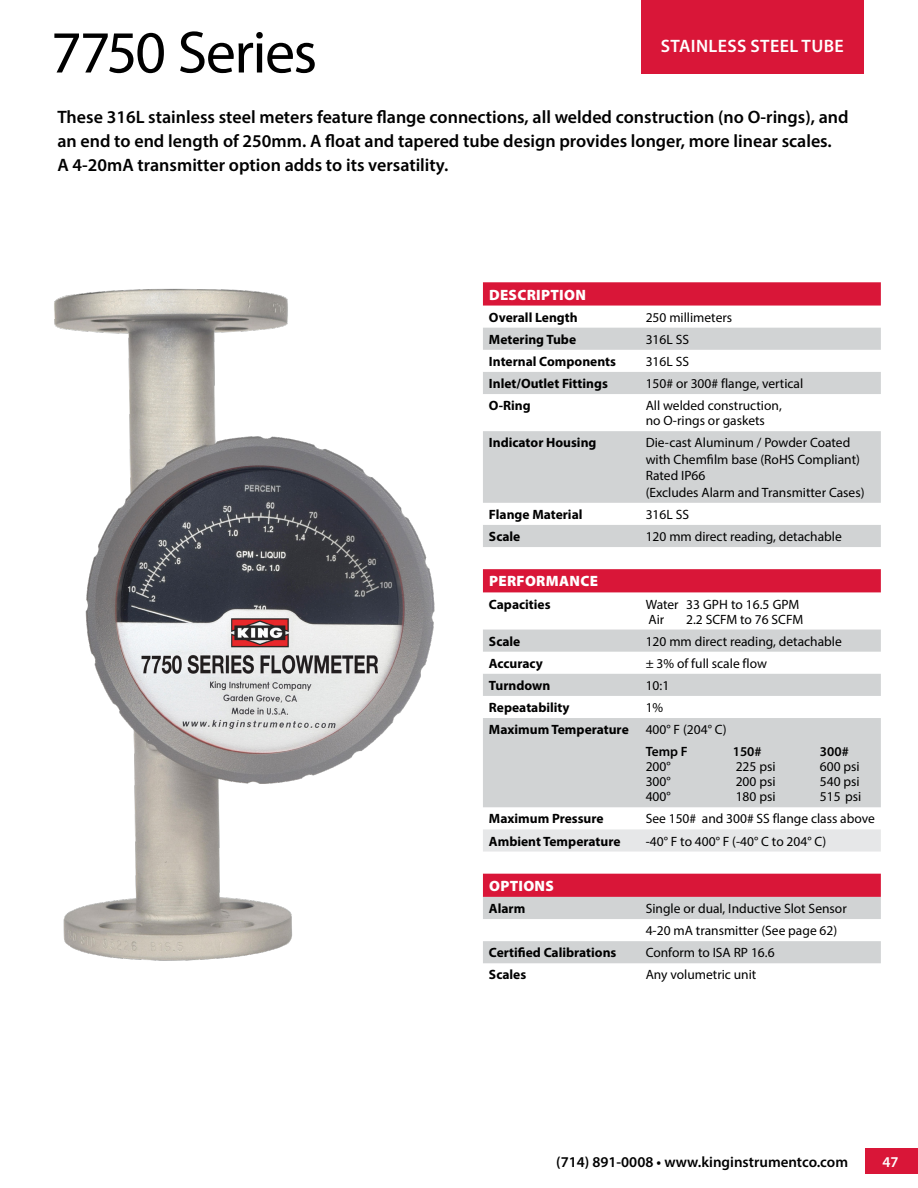
<style>
.page{position:relative;width:918px;height:1188px;background:#fff}
.page>*{position:absolute;margin:0;border:0;box-sizing:border-box;transform-origin:0 0}
.t1{font:60px "Myriad Pro";letter-spacing:-.025em;color:#000}
.t2{font:600 18px/24px "Myriad Pro";color:#000}
.t3{font:600 18px "Myriad Pro";letter-spacing:.02em;color:#fff}
.t4{font:600 15px "Myriad Pro";color:#000}
.t5{font:900 15px "Myriad Pro";letter-spacing:.02em;color:#fff}
.t6{font:600 15px "Myriad Pro";color:#fff}
.t7{font:13.5px/15px "Myriad Pro";color:#000}
.t8{font:700 13.5px "Myriad Pro";color:#000}
.t9{font:600 13.5px "Myriad Pro";color:#000}
</style>
<div class="page">
<div style="left:865px;top:1148px;width:53px;height:26px;background:#d91638"></div>
<div style="left:641px;top:0;width:223px;height:73px;background:#d91638"></div>
<img style="left:54px;top:288px;width:381px;height:673px">
<svg style="left:483px;top:282px;width:398px;height:46px"></svg>
<svg style="left:483px;top:328px;width:398px;height:635px;fill:#d1d3d4"></svg>
<svg style="left:483px;top:829px;width:398px;height:23px;background:#e6e7e8"></svg>
<h1 class="t1" style="left:51px;top:15px;width:268px">7750 Series</h1>
<h2 class="t3" style="left:661px;top:34px;width:184px">STAINLESS STEEL TUBE</h2>
<p class="t2" style="left:57px;top:105px;width:793px">These 316L stainless steel meters feature flange connections, all welded construction (no O-rings), and an end to end length of 250mm. A float and tapered tube design provides longer, more linear scales.<br>A 4-20mA transmitter option adds to its versatility.</p>
<p class="t5" style="left:489px;top:284px;width:98px">DESCRIPTION</p>
<p class="t8" style="left:489px;top:308px;width:90px">Overall Length</p>
<p class="t7" style="left:646px;top:309px;width:88px">250 millimeters</p>
<p class="t8" style="left:489px;top:330px;width:89px">Metering Tube</p>
<p class="t7" style="left:646px;top:332px;width:45px">316L SS</p>
<p class="t8" style="left:489px;top:353px;width:129px">Internal Components</p>
<p class="t7" style="left:646px;top:354px;width:45px">316L SS</p>
<p class="t8" style="left:489px;top:375px;width:120px">Inlet/Outlet Fittings</p>
<p class="t7" style="left:646px;top:376px;width:159px">150# or 300# flange, vertical</p>
<p class="t8" style="left:489px;top:397px;width:43px">O-Ring</p>
<p class="t7" style="left:646px;top:398px;width:138px">All welded construction, no O-rings or gaskets</p>
<p class="t8" style="left:489px;top:434px;width:109px">Indicator Housing</p>
<p class="t7" style="left:646px;top:434px;width:220px;line-height:16.5px">Die-cast Aluminum / Powder Coated with Chemfilm base (RoHS Compliant)<br>Rated IP66<br>(Excludes Alarm and Transmitter Cases)</p>
<p class="t8" style="left:489px;top:506px;width:95px">Flange Material</p>
<p class="t7" style="left:646px;top:507px;width:45px">316L SS</p>
<p class="t8" style="left:489px;top:528px;width:33px">Scale</p>
<p class="t7" style="left:646px;top:529px;width:198px">120 mm direct reading, detachable</p>
<p class="t5" style="left:489px;top:571px;width:110px">PERFORMANCE</p>
<p class="t8" style="left:489px;top:595px;width:63px">Capacities</p>
<p class="t7" style="left:646px;top:596px;width:155px">Water 33 GPH to 16.5 GPM<br>Air</p>
<p class="t7" style="left:686px;top:611px;width:119px">2.2 SCFM to 76 SCFM</p>
<p class="t8" style="left:489px;top:632px;width:33px">Scale</p>
<p class="t7" style="left:646px;top:633px;width:198px">120 mm direct reading, detachable</p>
<p class="t8" style="left:489px;top:654px;width:56px">Accuracy</p>
<p class="t7" style="left:646px;top:656px;width:123px">± 3% of full scale flow</p>
<p class="t8" style="left:489px;top:677px;width:63px">Turndown</p>
<p class="t7" style="left:646px;top:678px;width:25px">10:1</p>
<p class="t8" style="left:489px;top:699px;width:82px">Repeatability</p>
<p class="t7" style="left:646px;top:700px;width:19px">1%</p>
<p class="t8" style="left:489px;top:721px;width:141px">Maximum Temperature</p>
<p class="t7" style="left:646px;top:722px;width:83px">400° F (204° C)</p>
<p class="t9" style="left:646px;top:743px;width:44px">Temp F</p>
<p class="t7" style="left:646px;top:759px;width:27px;text-align:justify">200° 300° 400°</p>
<p class="t9" style="left:733px;top:743px;width:30px">150#</p>
<p class="t7" style="left:736px;top:759px;width:42px;text-align:justify">225 psi 200 psi 180 psi</p>
<p class="t9" style="left:820px;top:743px;width:30px">300#</p>
<p class="t7" style="left:820px;top:759px;width:43px;text-align:justify">600 psi 540 psi 515 psi</p>
<p class="t8" style="left:489px;top:810px;width:116px">Maximum Pressure</p>
<p class="t7" style="left:646px;top:811px;width:231px">See 150# and 300# SS flange class above</p>
<p class="t8" style="left:489px;top:832px;width:133px">Ambient Temperature</p>
<p class="t7" style="left:646px;top:833px;width:182px">-40° F to 400° F (-40° C to 204° C)</p>
<p class="t5" style="left:489px;top:876px;width:66px">OPTIONS</p>
<p class="t8" style="left:489px;top:900px;width:38px">Alarm</p>
<p class="t7" style="left:646px;top:897px;width:203px;line-height:22.2px">Single or dual, Inductive Slot Sensor<br>4-20 mA transmitter (See page 62)</p>
<p class="t8" style="left:489px;top:944px;width:129px">Certified Calibrations</p>
<p class="t7" style="left:646px;top:945px;width:130px">Conform to ISA RP 16.6</p>
<p class="t8" style="left:489px;top:966px;width:39px">Scales</p>
<p class="t7" style="left:646px;top:967px;width:112px">Any volumetric unit</p>
<p class="t4" style="left:556px;top:1152px;width:293px">(714) 891-0008 • www.kinginstrumentco.com</p>
<p class="t6" style="left:882px;top:1153px;width:18px">47</p>
</div>
